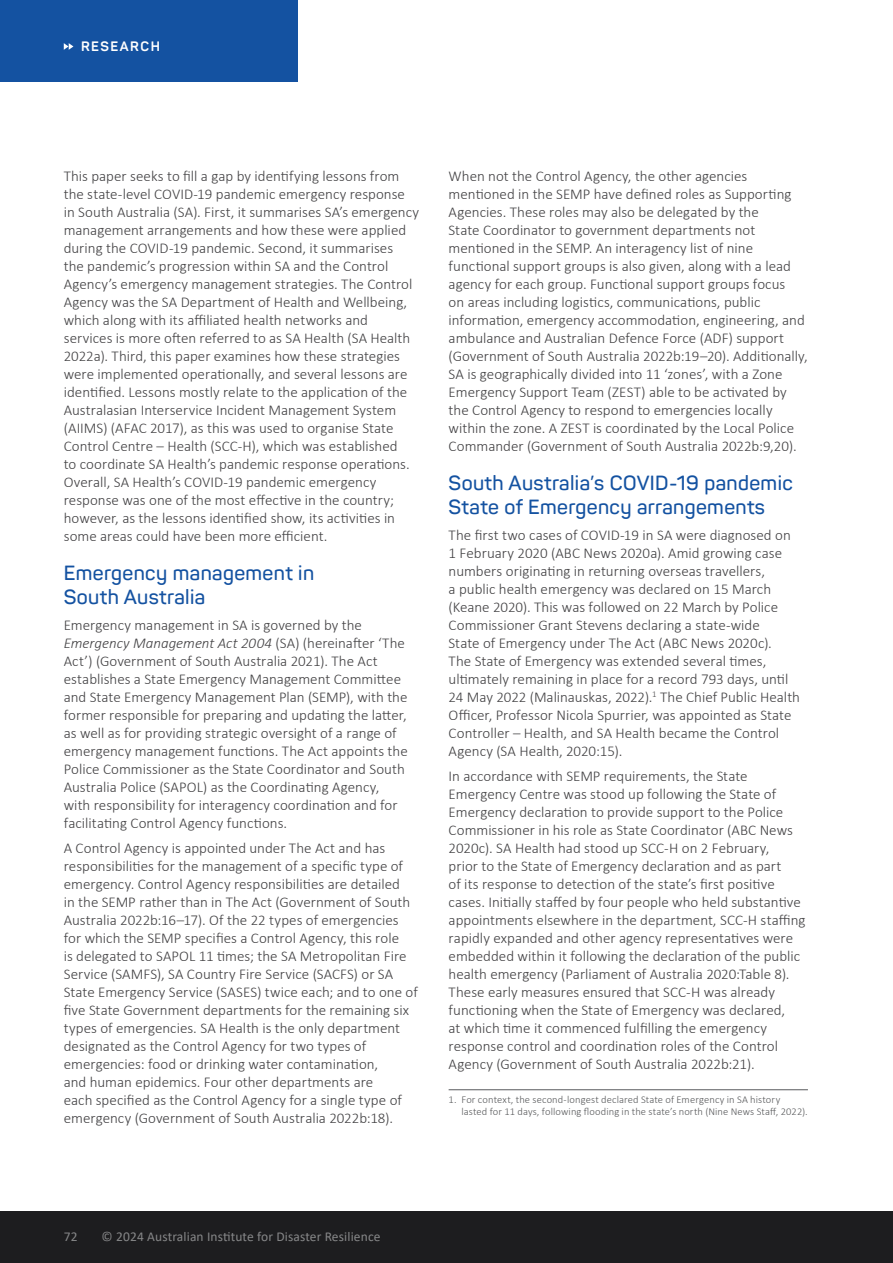
<style>
.page{position:relative;width:893px;height:1263px;background:#fff}
.page>*{position:absolute;margin:0;border:0;box-sizing:border-box;transform-origin:0 0}
.t1{font:600 20.25px/24px "Panton";letter-spacing:.02em;color:#1452a1}
.t2{font:300 15px/18px "Calibri";color:#414042}
.t3{font:13.5px "Calibri";letter-spacing:.01em;color:#868788}
.t4{font:700 13.5px "Panton";letter-spacing:.11em;color:#fff}
.t5{font:300 10.5px/12px "Calibri";letter-spacing:.01em;color:#58595b}
.s1{font-style:italic}
</style>
<div class="page">
<div style="left:0;top:1212px;width:893px;height:51px;background:#1d1d1f"></div>
<div style="left:0;top:0;width:298px;height:81px;background:#1452a1"></div>
<svg style="left:64px;top:43px;width:9px;height:7px"></svg>
<hr style="left:449px;top:1089px;width:359px;height:1px;background:#58595b">
<p class="t4" style="left:81px;top:38px;width:80px">RESEARCH</p>
<p class="t2" style="left:64px;top:167px;width:357px">This paper seeks to fill a gap by identifying lessons from the state-level COVID-19 pandemic emergency response in South Australia (SA). First, it summarises SA’s emergency management arrangements and how these were applied during the COVID-19 pandemic. Second, it summarises<br>the pandemic’s progression within SA and the Control Agency’s emergency management strategies. The Control Agency was the SA Department of Health and Wellbeing, which along with its affiliated health networks and services is more often referred to as SA Health (SA Health 2022a). Third, this paper examines how these strategies were implemented operationally, and several lessons are identified. Lessons mostly relate to the application of the Australasian Interservice Incident Management System (AIIMS) (AFAC 2017), as this was used to organise State Control Centre – Health (SCC-H), which was established<br>to coordinate SA Health’s pandemic response operations.<br>Overall, SA Health’s COVID-19 pandemic emergency response was one of the most effective in the country; however, as the lessons identified show, its activities in some areas could have been more efficient.</p>
<h1 class="t1" style="left:64px;top:561px;width:252px">Emergency management in<br>South Australia</h1>
<p class="t2" style="left:64px;top:616px;width:345px">Emergency management in SA is governed by the <span class="s1">Emergency Management Act 2004</span> (SA) (hereinafter ‘The Act’) (Government of South Australia 2021). The Act establishes a State Emergency Management Committee and State Emergency Management Plan (SEMP), with the former responsible for preparing and updating the latter, as well as for providing strategic oversight of a range of emergency management functions. The Act appoints the Police Commissioner as the State Coordinator and South Australia Police (SAPOL) as the Coordinating Agency, with responsibility for interagency coordination and for facilitating Control Agency functions.</p>
<p class="t2" style="left:64px;top:839px;width:356px">A Control Agency is appointed under The Act and has responsibilities for the management of a specific type of emergency. Control Agency responsibilities are detailed<br>in the SEMP rather than in The Act (Government of South Australia 2022b:16–17). Of the 22 types of emergencies for which the SEMP specifies a Control Agency, this role<br>is delegated to SAPOL 11 times; the SA Metropolitan Fire Service (SAMFS), SA Country Fire Service (SACFS) or SA State Emergency Service (SASES) twice each; and to one of five State Government departments for the remaining six types of emergencies. SA Health is the only department designated as the Control Agency for two types of emergencies: food or drinking water contamination,<br>and human epidemics. Four other departments are<br>each specified as the Control Agency for a single type of emergency (Government of South Australia 2022b:18).</p>
<p class="t2" style="left:449px;top:167px;width:361px">When not the Control Agency, the other agencies mentioned in the SEMP have defined roles as Supporting Agencies. These roles may also be delegated by the<br>State Coordinator to government departments not mentioned in the SEMP. An interagency list of nine functional support groups is also given, along with a lead agency for each group. Functional support groups focus<br>on areas including logistics, communications, public information, emergency accommodation, engineering, and ambulance and Australian Defence Force (ADF) support (Government of South Australia 2022b:19–20). Additionally, SA is geographically divided into 11 ‘zones’, with a Zone Emergency Support Team (ZEST) able to be activated by the Control Agency to respond to emergencies locally within the zone. A ZEST is coordinated by the Local Police Commander (Government of South Australia 2022b:9,20).</p>
<h1 class="t1" style="left:449px;top:471px;width:346px">South Australia’s COVID-19 pandemic<br>State of Emergency arrangements</h1>
<p class="t2" style="left:449px;top:526px;width:353px">The first two cases of COVID-19 in SA were diagnosed on 1 February 2020 (ABC News 2020a). Amid growing case numbers originating in returning overseas travellers,<br>a public health emergency was declared on 15 March (Keane 2020). This was followed on 22 March by Police Commissioner Grant Stevens declaring a state-wide<br>State of Emergency under The Act (ABC News 2020c).<br>The State of Emergency was extended several times, ultimately remaining in place for a record 793 days, until 24 May 2022 (Malinauskas, 2022).<sup>1</sup> The Chief Public Health Officer, Professor Nicola Spurrier, was appointed as State Controller – Health, and SA Health became the Control Agency (SA Health, 2020:15).</p>
<p class="t2" style="left:449px;top:767px;width:358px">In accordance with SEMP requirements, the State Emergency Centre was stood up following the State of Emergency declaration to provide support to the Police Commissioner in his role as State Coordinator (ABC News 2020c). SA Health had stood up SCC-H on 2 February,<br>prior to the State of Emergency declaration and as part<br>of its response to detection of the state’s first positive cases. Initially staffed by four people who held substantive appointments elsewhere in the department, SCC-H staffing rapidly expanded and other agency representatives were embedded within it following the declaration of the public health emergency (Parliament of Australia 2020:Table 8).<br>These early measures ensured that SCC-H was already functioning when the State of Emergency was declared,<br>at which time it commenced fulfilling the emergency response control and coordination roles of the Control Agency (Government of South Australia 2022b:21).</p>
<p class="t5" style="left:461px;top:1093px;width:348px;text-indent:-13px">1. For context, the second-longest declared State of Emergency in SA history lasted for 11 days, following flooding in the state’s north (Nine News Staff, 2022).</p>
<p class="t3" style="left:64px;top:1227px;width:15px">72</p>
<p class="t3" style="left:102px;top:1227px;width:280px">© 2024 Australian Institute for Disaster Resilience</p>
</div>
